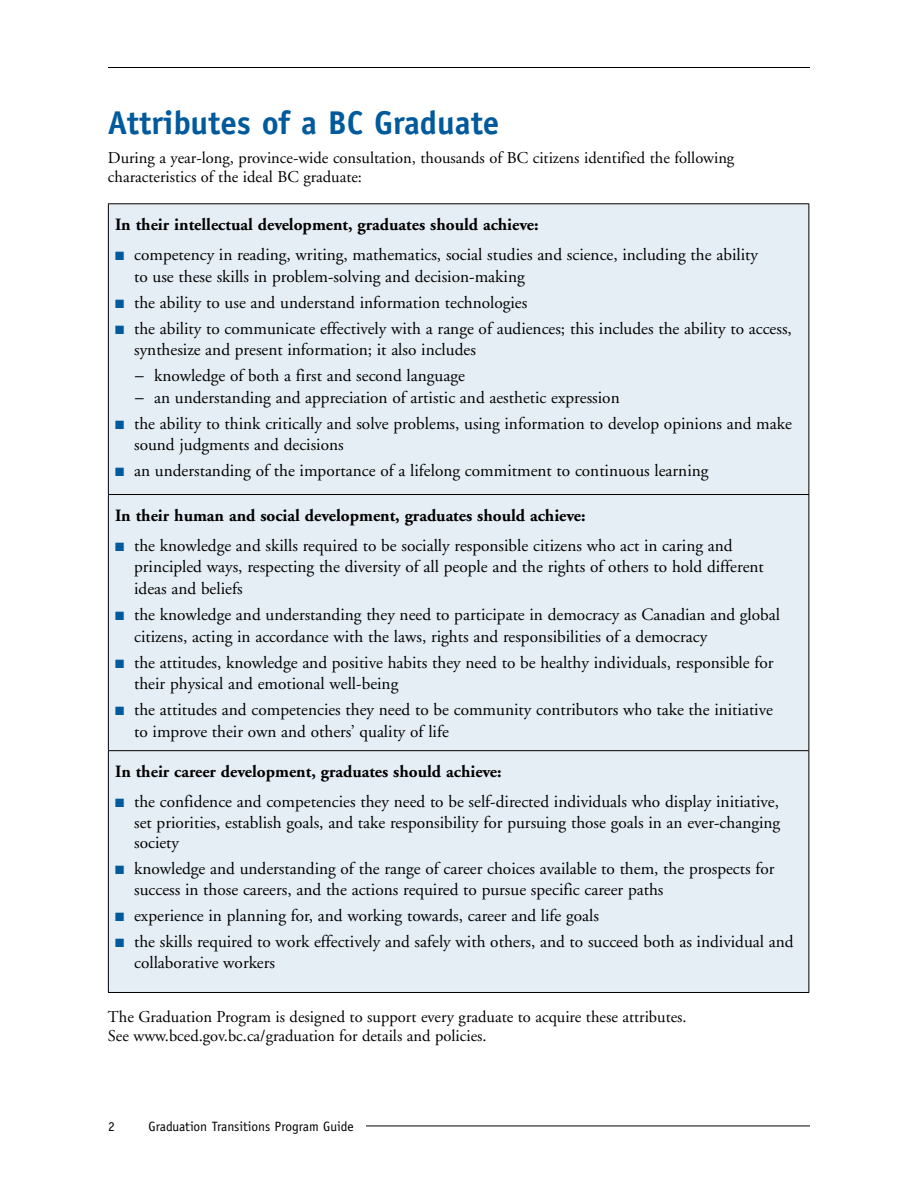
<style>
.page{position:relative;width:918px;height:1188px;background:#fff}
.page>*{position:absolute;margin:0;border:0;box-sizing:border-box;transform-origin:0 0}
.t1{font:700 33px "Officina Sans";color:#005a9c}
.t2{font:17.25px/21.6px "Adobe Garamond";color:#000}
.t3{font:700 17.25px "Adobe Garamond";color:#000}
.t4{font:16.5px/19.8px "Adobe Garamond";color:#000}
.t5{font:13.5px "Officina Sans";color:#000}
.s1{color:#005a9c}
.s2{font-family:"Palatino"}
</style>
<div class="page">
<hr style="left:108px;top:67px;width:702px;height:1px;background:#000">
<hr style="left:366px;top:1126px;width:444px;height:1px;background:#000">
<div style="left:109px;top:204px;width:699px;height:788px;background:#e6eef5"></div>
<hr style="left:108px;top:203px;width:701px;height:1px;background:#000">
<hr style="left:108px;top:204px;width:1px;height:290px;background:#000">
<hr style="left:808px;top:204px;width:1px;height:290px;background:#000">
<hr style="left:108px;top:494px;width:701px;height:1px;background:#000">
<hr style="left:108px;top:495px;width:1px;height:255px;background:#000">
<hr style="left:808px;top:495px;width:1px;height:255px;background:#000">
<hr style="left:108px;top:750px;width:701px;height:1px;background:#000">
<hr style="left:108px;top:751px;width:1px;height:241px;background:#000">
<hr style="left:808px;top:751px;width:1px;height:241px;background:#000">
<hr style="left:108px;top:992px;width:701px;height:1px;background:#000">
<h1 class="t1" style="left:108px;top:102px;width:393px">Attributes of a BC Graduate</h1>
<p class="t4" style="left:108px;top:148px;width:628px">During a year-long, province-wide consultation, thousands of BC citizens identified the following characteristics of the ideal BC graduate:</p>
<p class="t3" style="left:115px;top:215px;width:425px">In their intellectual development, graduates should achieve:</p>
<p class="t2" style="left:134px;top:244px;width:625px;text-indent:-19px"><span class="s1">■</span> competency in reading, writing, mathematics, social studies and science, including the ability to use these skills in problem-solving and decision-making</p>
<p class="t2" style="left:115px;top:292px;width:414px"><span class="s1">■</span> the ability to use and understand information technologies</p>
<p class="t2" style="left:134px;top:318px;width:659px;text-indent:-19px"><span class="s1">■</span> the ability to communicate effectively with a range of audiences; this includes the ability to access, synthesize and present information; it also includes</p>
<p class="t2" style="left:135px;top:365px;width:331px"><span class="s2">–</span> knowledge of both a first and second language</p>
<p class="t2" style="left:135px;top:387px;width:486px"><span class="s2">–</span> an understanding and appreciation of artistic and aesthetic expression</p>
<p class="t2" style="left:134px;top:413px;width:659px;text-indent:-19px"><span class="s1">■</span> the ability to think critically and solve problems, using information to develop opinions and make sound judgments and decisions</p>
<p class="t2" style="left:115px;top:460px;width:595px"><span class="s1">■</span> an understanding of the importance of a lifelong commitment to continuous learning</p>
<p class="t3" style="left:115px;top:506px;width:472px">In their human and social development, graduates should achieve:</p>
<p class="t2" style="left:134px;top:535px;width:631px;text-indent:-19px"><span class="s1">■</span> the knowledge and skills required to be socially responsible citizens who act in caring and principled ways, respecting the diversity of all people and the rights of others to hold different ideas and beliefs</p>
<p class="t2" style="left:134px;top:604px;width:648px;text-indent:-19px"><span class="s1">■</span> the knowledge and understanding they need to participate in democracy as Canadian and global citizens, acting in accordance with the laws, rights and responsibilities of a democracy</p>
<p class="t2" style="left:134px;top:652px;width:641px;text-indent:-19px"><span class="s1">■</span> the attitudes, knowledge and positive habits they need to be healthy individuals, responsible for their physical and emotional well-being</p>
<p class="t2" style="left:134px;top:699px;width:640px;text-indent:-19px"><span class="s1">■</span> the attitudes and competencies they need to be community contributors who take the initiative to improve their own and others’ quality of life</p>
<p class="t3" style="left:115px;top:762px;width:388px">In their career development, graduates should achieve:</p>
<p class="t2" style="left:134px;top:792px;width:648px;line-height:20.7px;text-align:justify;text-indent:-19px"><span class="s1">■</span> the confidence and competencies they need to be self-directed individuals who display initiative, set priorities, establish goals, and take responsibility for pursuing those goals in an ever-changing society</p>
<p class="t2" style="left:134px;top:859px;width:642px;line-height:20.7px;text-indent:-19px"><span class="s1">■</span> knowledge and understanding of the range of career choices available to them, the prospects for success in those careers, and the actions required to pursue specific career paths</p>
<p class="t2" style="left:115px;top:905px;width:485px"><span class="s1">■</span> experience in planning for, and working towards, career and life goals</p>
<p class="t2" style="left:134px;top:932px;width:661px;line-height:20.7px;text-indent:-19px"><span class="s1">■</span> the skills required to work effectively and safely with others, and to succeed both as individual and collaborative workers</p>
<p class="t4" style="left:108px;top:1007px;width:580px">The Graduation Program is designed to support every graduate to acquire these attributes.<br>See www.bced.gov.bc.ca/graduation for details and policies.</p>
<p class="t5" style="left:148px;top:1118px;width:207px">Graduation Transitions Program Guide</p>
</div>
